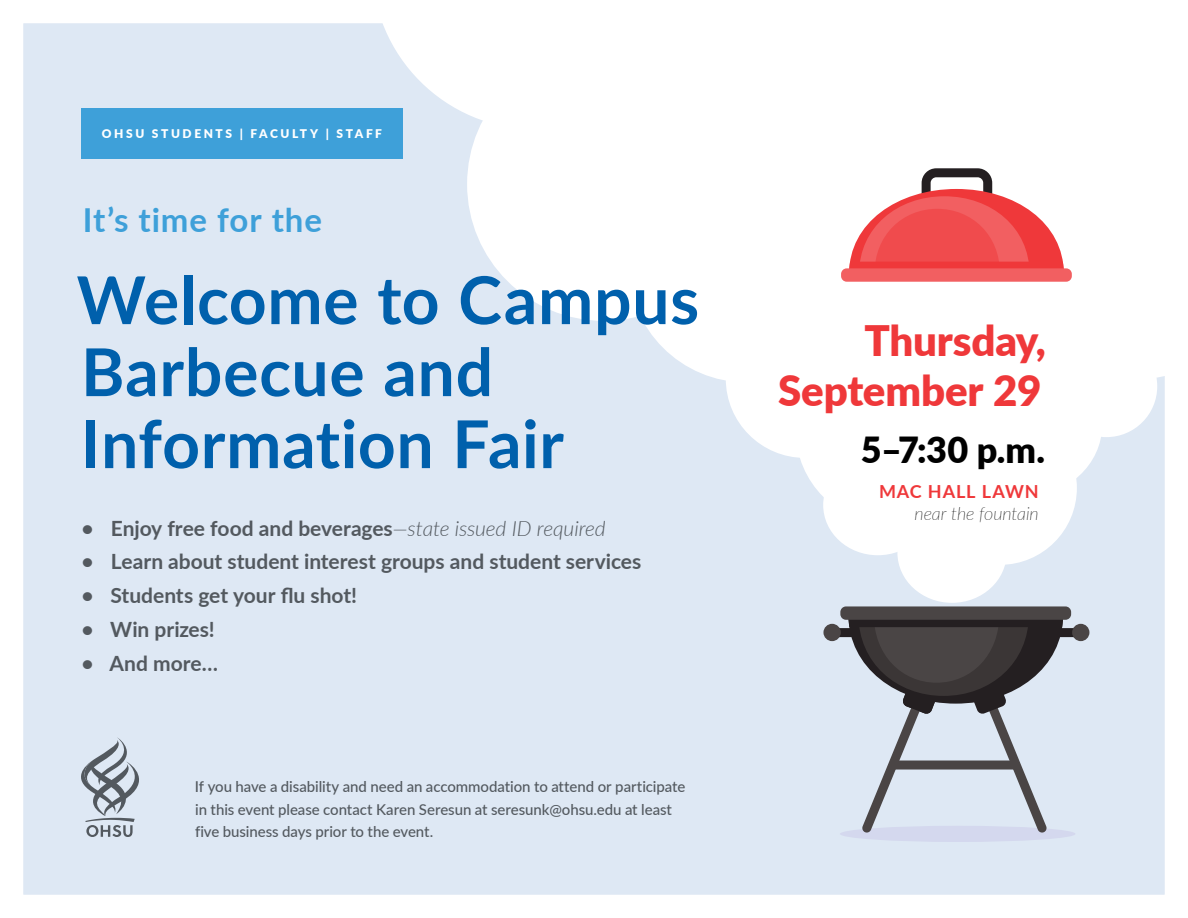
<style>
.page{position:relative;width:1188px;height:918px;background:#fff}
.page>*{position:absolute;margin:0;border:0;box-sizing:border-box;transform-origin:0 0}
.t1{font:700 66px/72px "Lato";letter-spacing:.01em;color:#0060ac}
.t2{font:900 42px/50.4px "Lato";letter-spacing:-.005em;color:#ef383a;text-align:right}
.t3{font:900 36px "Lato";color:#000}
.t4{font:700 33px "Lato";letter-spacing:.025em;color:#3ea0d9}
.t5{font:700 21px "Lato";color:#53595f}
.t6{font:italic 100 18px/21.6px "Lato";letter-spacing:-.005em;color:#000;text-align:right}
.t7{font:500 15px/22.5px "Lato";letter-spacing:-.005em;color:#53595f}
.t8{font:900 12px "Lato";letter-spacing:.215em;color:#fff}
.s1{font-weight:300;font-style:italic}
.s2{font-weight:700;font-style:normal;color:#ef383a}
</style>
<div class="page">
<div style="left:12px;top:12px;width:1164px;height:894px;background:#dee8f4"></div>
<div style="left:1px;top:1px;width:1186px;height:916px;border:22px solid #fff"></div>
<div style="left:726px;top:299px;width:158px;height:159px;background:#fff;border-radius:50%"></div>
<div style="left:923px;top:411px;width:154px;height:154px;background:#fff;border-radius:50%"></div>
<div style="left:796px;top:335px;width:190px;height:190px;background:#fff;border-radius:50%"></div>
<div style="left:1056px;top:335px;width:101px;height:102px;background:#fff;border-radius:50%"></div>
<div style="left:945px;top:353px;width:157px;height:144px;background:#fff;border-radius:50%"></div>
<div style="left:823px;top:455px;width:109px;height:100px;background:#fff;border-radius:50%"></div>
<div style="left:897px;top:502px;width:110px;height:101px;background:#fff;border-radius:50%"></div>
<div style="left:81px;top:108px;width:321px;height:51px;background:#3ea0d9"></div>
<svg style="left:81px;top:738px;width:58px;height:99px"></svg>
<svg style="left:372px;top:1px;width:815px;height:378px"></svg>
<div style="left:841px;top:268px;width:231px;height:14px;background:#f25f61;border-radius:6px"></div>
<div style="left:840px;top:826px;width:235px;height:16px;background:#d4d8ee;border-radius:50%"></div>
<div style="left:825px;top:628px;width:260px;height:9px;background:#241f21;border-radius:4px"></div>
<svg style="left:848px;top:620px;width:215px;height:213px"></svg>
<div style="left:890px;top:761px;width:129px;height:9px;background:#4a4545;border-radius:4px"></div>
<div style="left:840px;top:606px;width:231px;height:14px;background:#4a4545;border-radius:6px"></div>
<div style="left:823px;top:624px;width:18px;height:17px;background:#4a4545;border-radius:50%"></div>
<div style="left:1072px;top:624px;width:17px;height:17px;background:#4a4545;border-radius:50%"></div>
<p class="t8" style="left:102px;top:125px;width:282px">OHSU STUDENTS | FACULTY | STAFF</p>
<p class="t4" style="left:83px;top:196px;width:241px">It’s time for the</p>
<p class="t1" style="left:77px;top:261px;width:624px">Welcome to Campus<br>Barbecue and<br>Information Fair</p>
<p class="t5" style="left:81px;top:513px;width:526px">• Enjoy free food and beverages<span class="s1">—state issued ID required</span></p>
<p class="t5" style="left:81px;top:546px;width:561px">• Learn about student interest groups and student services</p>
<p class="t5" style="left:81px;top:580px;width:277px">• Students get your flu shot!</p>
<p class="t5" style="left:81px;top:614px;width:135px">• Win prizes!</p>
<p class="t5" style="left:81px;top:648px;width:138px">• And more…</p>
<p class="t7" style="left:195px;top:775px;width:492px">If you have a disability and need an accommodation to attend or participate in this event please contact Karen Seresun at seresunk@ohsu.edu at least five business days prior to the event.</p>
<p class="t2" style="left:778px;top:314px;width:269px">Thursday,<br>September 29</p>
<p class="t3" style="left:861px;top:423px;width:186px">5–7:30 p.m.</p>
<p class="t6" style="left:879px;top:480px;width:161px"><span class="s2">MAC HALL LAWN </span>near the fountain</p>
</div>
